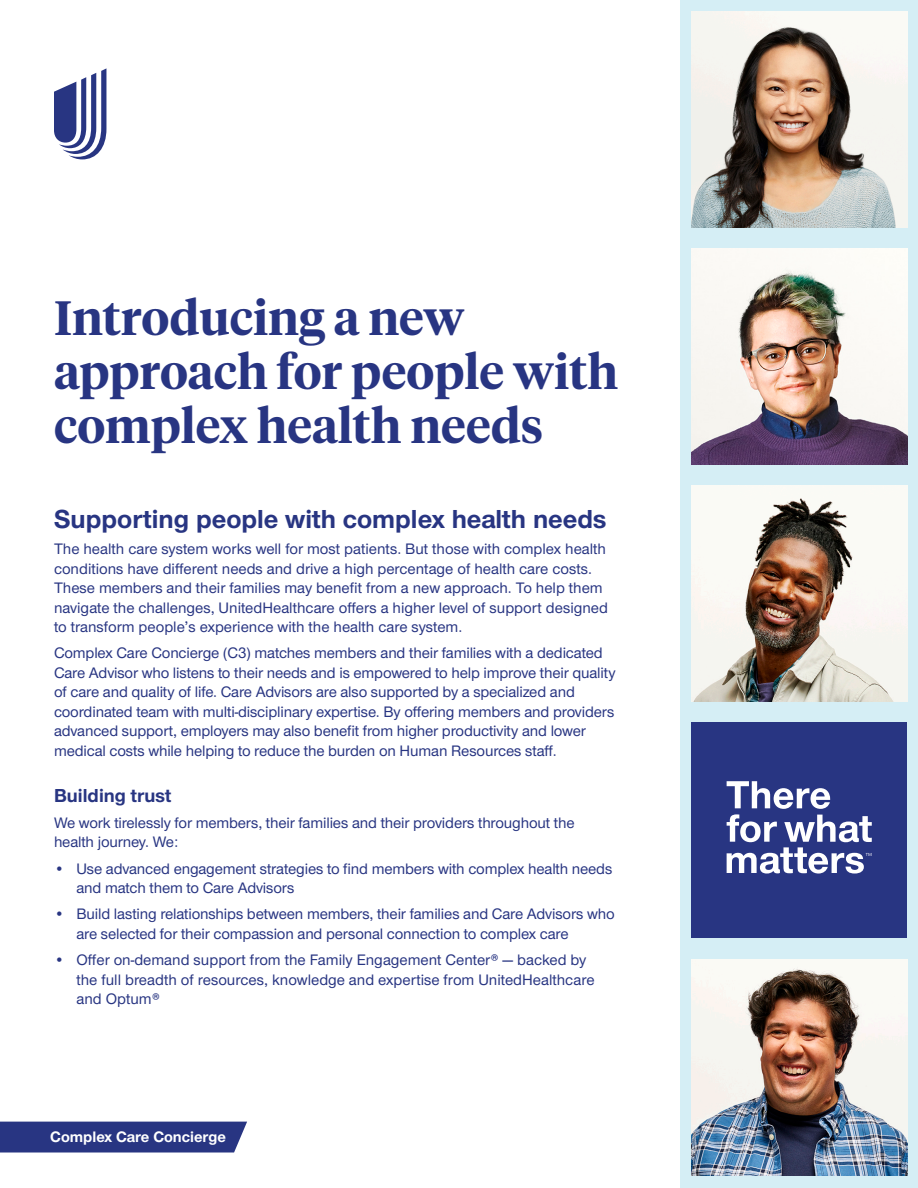
<style>
.page{position:relative;width:918px;height:1188px;background:#fff}
.page>*{position:absolute;margin:0;border:0;box-sizing:border-box;transform-origin:0 0}
.Headlines_L1{font:600 48px/54px "UHC Serif Headline";color:#283582}
.Subheads_L1{font:700 27px "UHC Sans";color:#283582}
.Subheads_L2{font:700 19.5px "UHC Sans";color:#283582}
.Paragraphs_L1{font:500 15.75px/19.5px "UHC Sans";letter-spacing:-.01em;color:#283582}
.Bullets_L1{font:500 15.75px/19.5px "UHC Sans";letter-spacing:-.01em;color:#283582}
.t1{font:700 15.75px "UHC Sans";color:#fff}
</style>
<div class="page">
<div style="left:680px;top:0;width:238px;height:1188px;background:#d5eef5"></div>
<div style="left:691px;top:722px;width:216px;height:216px;background:#283582"></div>
<img style="left:691px;top:11px;width:216px;height:216px">
<svg style="left:727px;top:781px;width:145px;height:93px"></svg>
<img style="left:691px;top:248px;width:216px;height:216px">
<img style="left:691px;top:959px;width:216px;height:216px">
<img style="left:691px;top:485px;width:216px;height:216px">
<svg style="left:54px;top:68px;width:52px;height:91px"></svg>
<div style="left:0;top:1122px;width:247px;height:31px;background:#283582"></div>
<p class="Headlines_L1" style="left:54px;top:288px;width:566px">Introducing a new approach for people with complex health needs</p>
<p class="Subheads_L1" style="left:54px;top:501px;width:554px">Supporting people with complex health needs</p>
<p class="Paragraphs_L1" style="left:54px;top:538px;width:556px">The health care system works well for most patients. But those with complex health conditions have different needs and drive a high percentage of health care costs.<br>These members and their families may benefit from a new approach. To help them navigate the challenges, UnitedHealthcare offers a higher level of support designed to transform people’s experience with the health care system.</p>
<p class="Paragraphs_L1" style="left:54px;top:643px;width:563px">Complex Care Concierge (C3) matches members and their families with a dedicated Care Advisor who listens to their needs and is empowered to help improve their quality of care and quality of life. Care Advisors are also supported by a specialized and coordinated team with multi-disciplinary expertise. By offering members and providers advanced support, employers may also benefit from higher productivity and lower medical costs while helping to reduce the burden on Human Resources staff.</p>
<p class="Subheads_L2" style="left:54px;top:782px;width:119px">Building trust</p>
<p class="Paragraphs_L1" style="left:54px;top:812px;width:522px">We work tirelessly for members, their families and their providers throughout the health journey. We:</p>
<p class="Bullets_L1" style="left:76px;top:858px;width:537px;text-indent:-22px">• Use advanced engagement strategies to find members with complex health needs and match them to Care Advisors</p>
<p class="Bullets_L1" style="left:76px;top:904px;width:540px;text-indent:-22px">• Build lasting relationships between members, their families and Care Advisors who are selected for their compassion and personal connection to complex care</p>
<p class="Bullets_L1" style="left:76px;top:949px;width:520px;text-indent:-22px">• Offer on-demand support from the Family Engagement Center® — backed by the full breadth of resources, knowledge and expertise from UnitedHealthcare and Optum®</p>
<p class="t1" style="left:50px;top:1126px;width:177px">Complex Care Concierge</p>
</div>
